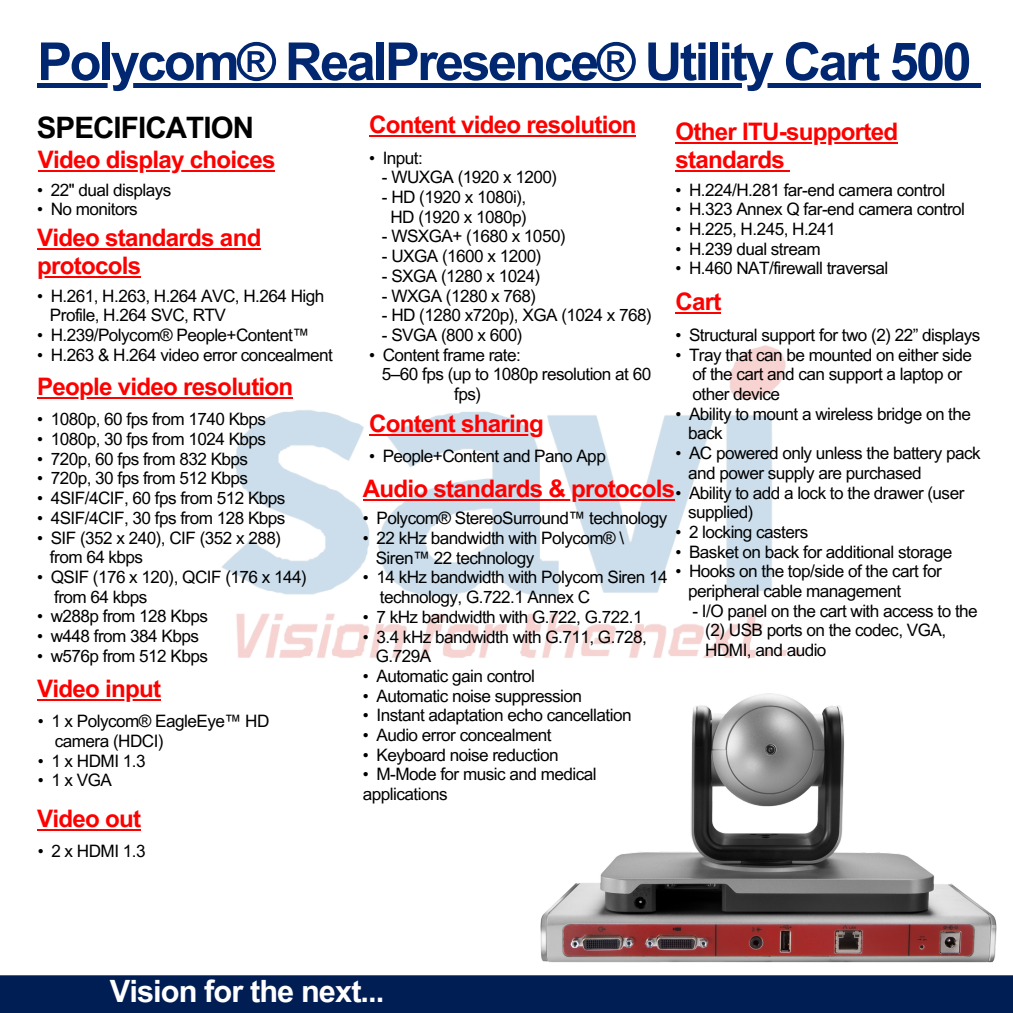
<style>
.page{position:relative;width:1013px;height:1013px;background:#fff}
.page>*{position:absolute;margin:0;border:0;box-sizing:border-box;transform-origin:0 0}
.t1{font:700 52.38px "Arial MT Pro";letter-spacing:-.05em;color:#012770}
.t2{font:700 30.75px "Arial MT Pro";letter-spacing:-.03em;color:#fff}
.t3{font:700 29.5px "Arial MT Pro";letter-spacing:-.03em;color:#000}
.t4{font:700 24.12px/28.1px "Arial MT Pro";letter-spacing:-.03em;color:#fd0101}
.t5{font:17.12px/19.8px "Arial MT Pro";letter-spacing:-.03em;color:#000}
</style>
<div class="page">
<img style="left:221px;top:345px;width:580px;height:313px">
<img style="left:540px;top:693px;width:456px;height:269px">
<div style="left:37px;top:83px;width:932px;height:5px;background:#012770"></div>
<div style="left:969px;top:83px;width:11px;height:5px;background:#012770"></div>
<hr style="left:38px;top:170px;width:237px;height:2px;background:#fd0101">
<hr style="left:369px;top:135px;width:267px;height:2px;background:#fd0101">
<div style="left:0;top:975px;width:1012px;height:37px;background:#001d54"></div>
<hr style="left:37px;top:248px;width:224px;height:2px;background:#fd0101">
<hr style="left:37px;top:276px;width:104px;height:2px;background:#fd0101">
<hr style="left:37px;top:699px;width:123px;height:2px;background:#fd0101">
<hr style="left:37px;top:397px;width:256px;height:2px;background:#fd0101">
<hr style="left:369px;top:434px;width:174px;height:2px;background:#fd0101">
<hr style="left:675px;top:142px;width:222px;height:2px;background:#fd0101">
<hr style="left:675px;top:170px;width:109px;height:2px;background:#fd0101">
<svg style="left:784px;top:170px;width:6px;height:2px"></svg>
<hr style="left:37px;top:828px;width:104px;height:2px;background:#fd0101">
<hr style="left:363px;top:499px;width:311px;height:2px;background:#fd0101">
<hr style="left:675px;top:312px;width:46px;height:2px;background:#fd0101">
<p class="t1" style="left:37px;top:42px;width:936px">Polycom® RealPresence® Utility Cart 500</p>
<p class="t3" style="left:37px;top:116px;width:219px">SPECIFICATION</p>
<p class="t4" style="left:38px;top:149px;width:239px">Video display choices</p>
<p class="t5" style="left:37px;top:182px;width:136px">• 22" dual displays</p>
<p class="t5" style="left:37px;top:201px;width:102px">• No monitors</p>
<p class="t4" style="left:369px;top:114px;width:269px">Content video resolution</p>
<p class="t5" style="left:369px;top:150px;width:55px">• Input:</p>
<p class="t5" style="left:382px;top:170px;width:177px">- WUXGA (1920 x 1200)</p>
<p class="t5" style="left:382px;top:189px;width:146px">- HD (1920 x 1080i),</p>
<p class="t5" style="left:390px;top:209px;width:138px">HD (1920 x 1080p)</p>
<p class="t5" style="left:382px;top:229px;width:185px">- WSXGA+ (1680 x 1050)</p>
<p class="t5" style="left:382px;top:248px;width:161px">- UXGA (1600 x 1200)</p>
<p class="t5" style="left:382px;top:268px;width:160px">- SXGA (1280 x 1024)</p>
<p class="t5" style="left:382px;top:288px;width:156px">- WXGA (1280 x 768)</p>
<p class="t5" style="left:382px;top:307px;width:271px">- HD (1280 x720p), XGA (1024 x 768)</p>
<p class="t5" style="left:382px;top:327px;width:142px">- SVGA (800 x 600)</p>
<p class="t5" style="left:369px;top:347px;width:153px">• Content frame rate:</p>
<p class="t5" style="left:382px;top:366px;width:271px">5–60 fps (up to 1080p resolution at 60</p>
<p class="t5" style="left:454px;top:386px;width:28px">fps)</p>
<p class="t4" style="left:675px;top:120px;width:224px">Other ITU-supported standards</p>
<p class="t5" style="left:675px;top:182px;width:271px">• H.224/H.281 far-end camera control</p>
<p class="t5" style="left:675px;top:201px;width:291px">• H.323 Annex Q far-end camera control</p>
<p class="t5" style="left:675px;top:221px;width:162px">• H.225, H.245, H.241</p>
<p class="t5" style="left:675px;top:241px;width:147px">• H.239 dual stream</p>
<p class="t5" style="left:675px;top:261px;width:214px">• H.460 NAT/firewall traversal</p>
<p class="t4" style="left:37px;top:227px;width:226px">Video standards and protocols</p>
<p class="t5" style="left:37px;top:288px;width:289px">• H.261, H.263, H.264 AVC, H.264 High</p>
<p class="t5" style="left:50px;top:307px;width:178px">Profile, H.264 SVC, RTV</p>
<p class="t5" style="left:37px;top:327px;width:274px">• H.239/Polycom® People+Content™</p>
<p class="t5" style="left:37px;top:347px;width:297px">• H.263 &amp; H.264 video error concealment</p>
<p class="t4" style="left:675px;top:290px;width:48px">Cart</p>
<p class="t5" style="left:675px;top:327px;width:306px">• Structural support for two (2) 22” displays</p>
<p class="t5" style="left:675px;top:347px;width:298px">• Tray that can be mounted on either side</p>
<p class="t5" style="left:692px;top:366px;width:271px">of the cart and can support a laptop or</p>
<p class="t5" style="left:692px;top:386px;width:89px">other device</p>
<p class="t5" style="left:675px;top:406px;width:297px">• Ability to mount a wireless bridge on the</p>
<p class="t5" style="left:688px;top:426px;width:36px">back</p>
<p class="t5" style="left:675px;top:445px;width:306px">• AC powered only unless the battery pack</p>
<p class="t5" style="left:688px;top:465px;width:235px">and power supply are purchased</p>
<p class="t5" style="left:675px;top:485px;width:290px">• Ability to add a lock to the drawer (user</p>
<p class="t5" style="left:688px;top:504px;width:67px">supplied)</p>
<p class="t5" style="left:675px;top:524px;width:134px">• 2 locking casters</p>
<p class="t5" style="left:675px;top:544px;width:278px">• Basket on back for additional storage</p>
<p class="t5" style="left:675px;top:563px;width:268px">• Hooks on the top/side of the cart for</p>
<p class="t5" style="left:688px;top:583px;width:214px">peripheral cable management</p>
<p class="t5" style="left:692px;top:603px;width:287px">- I/O panel on the cart with access to the</p>
<p class="t5" style="left:705px;top:622px;width:242px">(2) USB ports on the codec, VGA,</p>
<p class="t5" style="left:705px;top:642px;width:123px">HDMI, and audio</p>
<p class="t4" style="left:37px;top:376px;width:258px">People video resolution</p>
<p class="t5" style="left:37px;top:411px;width:230px">• 1080p, 60 fps from 1740 Kbps</p>
<p class="t5" style="left:37px;top:431px;width:230px">• 1080p, 30 fps from 1024 Kbps</p>
<p class="t5" style="left:37px;top:451px;width:212px">• 720p, 60 fps from 832 Kbps</p>
<p class="t5" style="left:37px;top:471px;width:212px">• 720p, 30 fps from 512 Kbps</p>
<p class="t5" style="left:37px;top:490px;width:250px">• 4SIF/4CIF, 60 fps from 512 Kbps</p>
<p class="t5" style="left:37px;top:510px;width:250px">• 4SIF/4CIF, 30 fps from 128 Kbps</p>
<p class="t5" style="left:37px;top:530px;width:245px">• SIF (352 x 240), CIF (352 x 288)</p>
<p class="t5" style="left:50px;top:549px;width:95px">from 64 kbps</p>
<p class="t5" style="left:37px;top:569px;width:271px">• QSIF (176 x 120), QCIF (176 x 144)</p>
<p class="t5" style="left:54px;top:589px;width:95px">from 64 kbps</p>
<p class="t5" style="left:37px;top:608px;width:172px">• w288p from 128 Kbps</p>
<p class="t5" style="left:37px;top:628px;width:163px">• w448 from 384 Kbps</p>
<p class="t5" style="left:37px;top:648px;width:172px">• w576p from 512 Kbps</p>
<p class="t4" style="left:369px;top:412px;width:176px">Content sharing</p>
<p class="t5" style="left:369px;top:448px;width:238px">• People+Content and Pano App</p>
<p class="t4" style="left:363px;top:477px;width:314px">Audio standards &amp; protocols</p>
<p class="t5" style="left:363px;top:510px;width:306px">• Polycom® StereoSurround™ technology</p>
<p class="t5" style="left:363px;top:530px;width:263px">• 22 kHz bandwidth with Polycom® \</p>
<p class="t5" style="left:375px;top:550px;width:160px">Siren™ 22 technology</p>
<p class="t5" style="left:363px;top:569px;width:306px">• 14 kHz bandwidth with Polycom Siren 14</p>
<p class="t5" style="left:380px;top:589px;width:212px">technology, G.722.1 Annex C</p>
<p class="t5" style="left:363px;top:609px;width:281px">• 7 kHz bandwidth with G.722, G.722.1</p>
<p class="t5" style="left:363px;top:628px;width:285px">• 3.4 kHz bandwidth with G.711, G.728,</p>
<p class="t5" style="left:375px;top:648px;width:57px">G.729A</p>
<p class="t5" style="left:363px;top:668px;width:173px">• Automatic gain control</p>
<p class="t5" style="left:363px;top:688px;width:220px">• Automatic noise suppression</p>
<p class="t5" style="left:363px;top:707px;width:270px">• Instant adaptation echo cancellation</p>
<p class="t5" style="left:363px;top:727px;width:190px">• Audio error concealment</p>
<p class="t5" style="left:363px;top:747px;width:197px">• Keyboard noise reduction</p>
<p class="t5" style="left:363px;top:766px;width:235px">• M-Mode for music and medical applications</p>
<p class="t4" style="left:37px;top:677px;width:126px">Video input</p>
<p class="t5" style="left:38px;top:713px;width:233px">• 1 x Polycom® EagleEye™ HD</p>
<p class="t5" style="left:55px;top:733px;width:110px">camera (HDCI)</p>
<p class="t5" style="left:38px;top:753px;width:109px">• 1 x HDMI 1.3</p>
<p class="t5" style="left:38px;top:772px;width:76px">• 1xVGA</p>
<p class="t4" style="left:37px;top:807px;width:106px">Video out</p>
<p class="t5" style="left:38px;top:843px;width:109px">• 2 x HDMI 1.3</p>
<p class="t2" style="left:110px;top:979px;width:276px">Vision for the next...</p>
</div>
